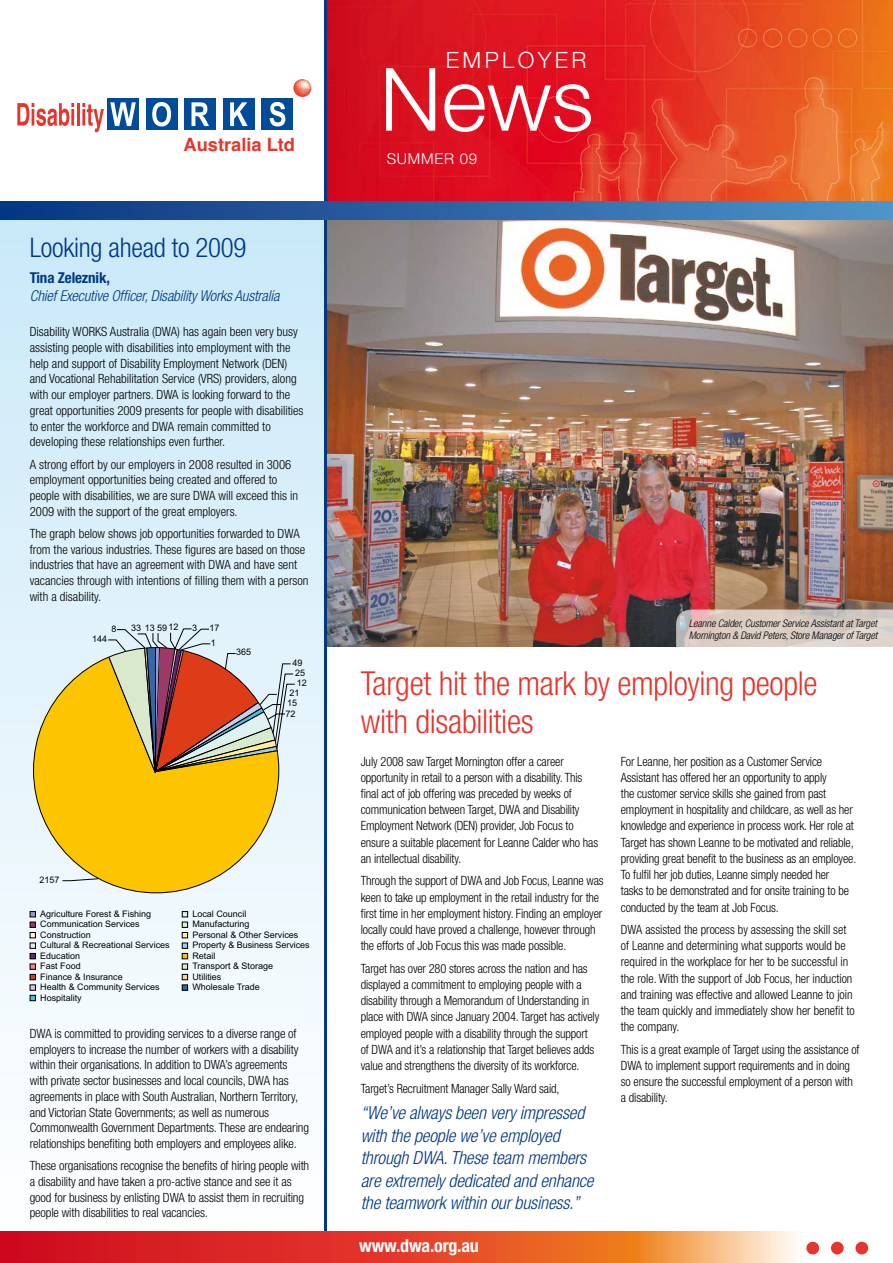
<style>
.page{position:relative;width:893px;height:1263px;background:#fff}
.page>*{position:absolute;margin:0;border:0;box-sizing:border-box;transform-origin:0 0}
.t1{font:300 87.45px "Helvetica Neue";color:#fff}
.t2{font:300 condensed 33.15px/37.2px "Helvetica Neue";letter-spacing:-.01em;color:#e5352c}
.t3{font:300 condensed 27px "Helvetica Neue";letter-spacing:-.01em;color:#003882}
.t4{font:300 22.5px "Helvetica Neue";letter-spacing:.15em;color:#fff}
.t5{font:700 18.3px "Helvetica";color:#e5362d}
.t6{font:italic 300 condensed 18px/22.5px "Helvetica Neue";letter-spacing:-.01em;color:#003882}
.t7{font:700 condensed 18px "Helvetica Neue";letter-spacing:-.01em;color:#fff}
.t8{font:italic 300 condensed 15px "Helvetica Neue";letter-spacing:-.01em;color:#003882}
.t9{font:700 condensed 15px "Helvetica Neue";letter-spacing:-.01em;color:#003882}
.t10{font:300 15px "Helvetica Neue";letter-spacing:.05em;color:#fff}
.t11{font:300 condensed 12.75px/16.2px "Helvetica Neue";letter-spacing:-.01em;color:#000}
.t12{font:italic 300 condensed 10.5px/12.6px "Helvetica Neue";letter-spacing:-.01em;color:#000}
.t13{font:9px/10.5px "Arial";color:#000}
</style>
<div class="page">
<img style="left:327px;top:220px;width:566px;height:426px">
<img style="left:327px;top:0;width:566px;height:202px">
<div style="left:0;top:207px;width:326px;height:1044px;background:linear-gradient(to bottom,#caeaf9,#fffdfd)"></div>
<hr style="left:324px;top:0;width:3px;height:1263px;background:#003882">
<div style="left:0;top:202px;width:893px;height:18px;background:linear-gradient(to right,#08357f,#4e93ca)"></div>
<div style="left:536px;top:95px;width:48px;height:48px;border:1px solid #fff;border-radius:50%"></div>
<svg style="left:0;top:1232px;width:795px;height:31px;background:#e35237"></svg>
<div style="left:806px;top:1242px;width:13px;height:12px;background:#e5352c;border-radius:50%"></div>
<div style="left:831px;top:1242px;width:13px;height:12px;background:#e5352c;border-radius:50%"></div>
<div style="left:855px;top:1242px;width:13px;height:12px;background:#e5352c;border-radius:50%"></div>
<div style="left:107px;top:98px;width:32px;height:32px;background:#014c98"></div>
<div style="left:146px;top:98px;width:32px;height:32px;background:#014c98"></div>
<div style="left:184px;top:98px;width:32px;height:32px;background:#014c98"></div>
<div style="left:223px;top:98px;width:32px;height:32px;background:#014c98"></div>
<div style="left:262px;top:98px;width:31px;height:32px;background:#014c98"></div>
<svg style="left:110px;top:102px;width:26px;height:24px"></svg>
<svg style="left:152px;top:102px;width:19px;height:24px"></svg>
<svg style="left:192px;top:102px;width:17px;height:24px"></svg>
<svg style="left:230px;top:102px;width:18px;height:24px"></svg>
<svg style="left:270px;top:102px;width:15px;height:24px"></svg>
<svg style="left:17px;top:103px;width:57px;height:23px"></svg>
<hr style="left:77px;top:103px;width:3px;height:23px;background:#e5362d">
<svg style="left:82px;top:103px;width:22px;height:29px"></svg>
<svg style="left:294px;top:79px;width:17px;height:18px"></svg>
<svg style="left:676px;top:609px;width:217px;height:38px;background:#d5c8c1"></svg>
<svg style="left:63px;top:628px;width:232px;height:253px;background:#d9e8f0"></svg>
<svg style="left:30px;top:911px;width:6px;height:90px"></svg>
<svg style="left:182px;top:911px;width:6px;height:79px"></svg>
<svg style="left:34px;top:656px;width:245px;height:237px;background:#f5cd38"></svg>
<svg style="left:108px;top:648px;width:171px;height:124px;background:#c28f63"></svg>
<h3 class="t5" style="left:184px;top:128px;width:113px">Australia Ltd</h3>
<h3 class="t3" style="left:30px;top:232px;width:218px">Looking ahead to 2009</h3>
<p class="t9" style="left:30px;top:269px;width:82px">Tina Zeleznik,</p>
<p class="t8" style="left:30px;top:287px;width:251px">Chief Executive Officer, Disability Works Australia</p>
<p class="t11" style="left:30px;top:324px;width:275px;line-height:15.8px">Disability WORKS Australia (DWA) has again been very busy assisting people with disabilities into employment with the help and support of Disability Employment Network (DEN) and Vocational Rehabilitation Service (VRS) providers, along with our employer partners. DWA is looking forward to the great opportunities 2009 presents for people with disabilities to enter the workforce and DWA remain committed to developing these relationships even further.</p>
<p class="t11" style="left:30px;top:456px;width:270px;line-height:15.8px">A strong effort by our employers in 2008 resulted in 3006 employment opportunities being created and offered to people with disabilities, we are sure DWA will exceed this in 2009 with the support of the great employers.</p>
<p class="t11" style="left:30px;top:525px;width:280px;line-height:15.8px">The graph below shows job opportunities forwarded to DWA from the various industries. These figures are based on those industries that have an agreement with DWA and have sent vacancies through with intentions of filling them with a person with a disability.</p>
<p class="t13" style="left:111px;top:623px;width:7px">8</p>
<p class="t13" style="left:131px;top:622px;width:49px">33 13 5912</p>
<p class="t13" style="left:192px;top:622px;width:7px">3</p>
<p class="t13" style="left:210px;top:623px;width:12px">17</p>
<p class="t13" style="left:92px;top:633px;width:17px">144</p>
<p class="t13" style="left:40px;top:874px;width:22px">2157</p>
<p class="t13" style="left:211px;top:637px;width:7px">1</p>
<p class="t13" style="left:236px;top:647px;width:17px">365</p>
<p class="t13" style="left:293px;top:657px;width:16px">49<br>25<br>12</p>
<p class="t13" style="left:285px;top:688px;width:15px;text-align:center">21<br>15<br>72</p>
<p class="t13" style="left:40px;top:908px;width:131px">Agriculture Forest &amp; Fishing<br>Communication Services<br>Construction<br>Cultural &amp; Recreational Services<br>Education<br>Fast Food<br>Finance &amp; Insurance<br>Health &amp; Community Services<br>Hospitality</p>
<p class="t13" style="left:192px;top:908px;width:119px">Local Council<br>Manufacturing<br>Personal &amp; Other Services<br>Property &amp; Business Services<br>Retail<br>Transport &amp; Storage<br>Utilities<br>Wholesale Trade</p>
<p class="t11" style="left:30px;top:1025px;width:281px;line-height:15.8px">DWA is committed to providing services to a diverse range of employers to increase the number of workers with a disability within their organisations. In addition to DWA’s agreements<br>with private sector businesses and local councils, DWA has agreements in place with South Australian, Northern Territory, and Victorian State Governments; as well as numerous Commonwealth Government Departments. These are endearing relationships benefiting both employers and employees alike.</p>
<p class="t11" style="left:30px;top:1158px;width:281px;line-height:15.8px">These organisations recognise the benefits of hiring people with a disability and have taken a pro-active stance and see it as good for business by enlisting DWA to assist them in recruiting people with disabilities to real vacancies.</p>
<h3 class="t4" style="left:446px;top:46px;width:142px">EMPLOYER</h3>
<h1 class="t1" style="left:380px;top:46px;width:215px">News</h1>
<p class="t10" style="left:387px;top:150px;width:92px">SUMMER 09</p>
<p class="t12" style="left:689px;top:616px;width:190px">Leanne Calder, Customer Service Assistant at Target<br>Mornington &amp; David Peters, Store Manager of Target</p>
<h2 class="t2" style="left:361px;top:665px;width:458px">Target hit the mark by employing people with disabilities</h2>
<p class="t11" style="left:361px;top:753px;width:239px">July 2008 saw Target Mornington offer a career opportunity in retail to a person with a disability. This final act of job offering was preceded by weeks of communication between Target, DWA and Disability Employment Network (DEN) provider, Job Focus to ensure a suitable placement for Leanne Calder who has an intellectual disability.</p>
<p class="t11" style="left:361px;top:873px;width:244px">Through the support of DWA and Job Focus, Leanne was keen to take up employment in the retail industry for the first time in her employment history. Finding an employer locally could have proved a challenge, however through the efforts of Job Focus this was made possible.</p>
<p class="t11" style="left:361px;top:960px;width:240px">Target has over 280 stores across the nation and has displayed a commitment to employing people with a disability through a Memorandum of Understanding in place with DWA since January 2004. Target has actively employed people with a disability through the support<br>of DWA and it’s a relationship that Target believes adds value and strengthens the diversity of its workforce.</p>
<p class="t11" style="left:361px;top:1080px;width:200px">Target’s Recruitment Manager Sally Ward said,</p>
<h3 class="t6" style="left:361px;top:1102px;width:234px">“We’ve always been very impressed with the people we’ve employed through DWA. These team members are extremely dedicated and enhance the teamwork within our business.”</h3>
<h3 class="t7" style="left:359px;top:1235px;width:121px">www.dwa.org.au</h3>
<p class="t11" style="left:621px;top:753px;width:237px">For Leanne, her position as a Customer Service Assistant has offered her an opportunity to apply<br>the customer service skills she gained from past employment in hospitality and childcare, as well as her knowledge and experience in process work. Her role at Target has shown Leanne to be motivated and reliable, providing great benefit to the business as an employee.<br>To fulfil her job duties, Leanne simply needed her<br>tasks to be demonstrated and for onsite training to be conducted by the team at Job Focus.</p>
<p class="t11" style="left:621px;top:921px;width:235px">DWA assisted the process by assessing the skill set of Leanne and determining what supports would be required in the workplace for her to be successful in the role. With the support of Job Focus, her induction and training was effective and allowed Leanne to join the team quickly and immediately show her benefit to the company.</p>
<p class="t11" style="left:621px;top:1041px;width:240px">This is a great example of Target using the assistance of DWA to implement support requirements and in doing so ensure the successful employment of a person with a disability.</p>
</div>
